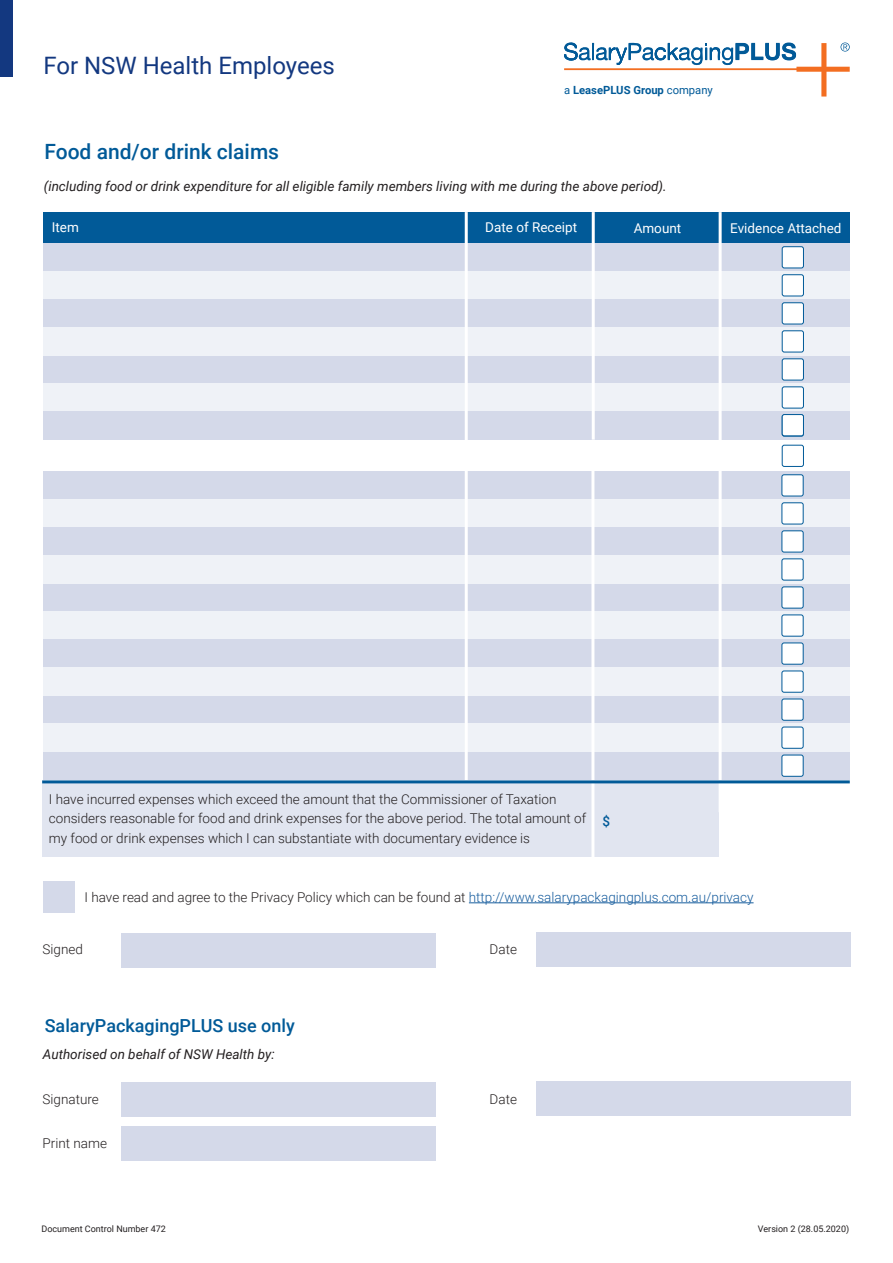
<style>
.page{position:relative;width:893px;height:1263px;background:#fff}
.page>*{position:absolute;margin:0;border:0;box-sizing:border-box;transform-origin:0 0}
.t1{font:24px "Roboto";color:#133880}
.t2{font:500 21px "Roboto";color:#015a98}
.t3{font:500 18px "Roboto";color:#015a98}
.t4{font:300 13.5px/19.5px "Roboto";color:#231f20}
.t5{font:italic 13.5px "Roboto";color:#231f20}
.t6{font:13.5px "Roboto";color:#fff}
.t7{font:500 13.5px "Roboto";color:#015a98}
.t8{font:700 11.25px "Roboto";color:#015a98}
.t9{font:9px "Roboto";color:#231f20}
.s1{font-weight:400}
.s2{color:#175d9e}
</style>
<div class="page">
<div style="left:42px;top:783px;width:677px;height:73px;background:#e1e5f0"></div>
<div style="left:43px;top:212px;width:807px;height:31px;background:#015a98"></div>
<div style="left:43px;top:243px;width:807px;height:28px;background:#d4d9e9"></div>
<div style="left:43px;top:356px;width:807px;height:28px;background:#d4d9e9"></div>
<div style="left:43px;top:271px;width:807px;height:29px;background:#eff2f7"></div>
<div style="left:43px;top:384px;width:807px;height:28px;background:#eff2f7"></div>
<div style="left:43px;top:300px;width:807px;height:28px;background:#d4d9e9"></div>
<div style="left:43px;top:412px;width:807px;height:28px;background:#d4d9e9"></div>
<div style="left:43px;top:328px;width:807px;height:28px;background:#eff2f7"></div>
<div style="left:782px;top:247px;width:21px;height:21px;background:#fff;border-radius:2px"></div>
<div style="left:782px;top:246px;width:22px;height:22px;border:1px solid #015a98;border-radius:2px"></div>
<div style="left:782px;top:359px;width:21px;height:21px;background:#fff;border-radius:2px"></div>
<div style="left:782px;top:358px;width:22px;height:22px;border:1px solid #015a98;border-radius:2px"></div>
<div style="left:782px;top:275px;width:21px;height:21px;background:#fff;border-radius:2px"></div>
<div style="left:782px;top:274px;width:22px;height:22px;border:1px solid #015a98;border-radius:2px"></div>
<div style="left:782px;top:387px;width:21px;height:21px;background:#fff;border-radius:2px"></div>
<div style="left:782px;top:386px;width:22px;height:22px;border:1px solid #015a98;border-radius:2px"></div>
<div style="left:782px;top:303px;width:21px;height:21px;background:#fff;border-radius:2px"></div>
<div style="left:782px;top:302px;width:22px;height:22px;border:1px solid #015a98;border-radius:2px"></div>
<div style="left:782px;top:331px;width:21px;height:21px;background:#fff;border-radius:2px"></div>
<div style="left:782px;top:330px;width:22px;height:22px;border:1px solid #015a98;border-radius:2px"></div>
<hr style="left:592px;top:212px;width:3px;height:228px;background:#fff">
<div style="left:43px;top:472px;width:807px;height:28px;background:#d4d9e9"></div>
<div style="left:43px;top:584px;width:807px;height:28px;background:#d4d9e9"></div>
<div style="left:43px;top:696px;width:807px;height:28px;background:#d4d9e9"></div>
<div style="left:43px;top:752px;width:807px;height:28px;background:#d4d9e9"></div>
<div style="left:43px;top:500px;width:807px;height:28px;background:#eff2f7"></div>
<div style="left:43px;top:612px;width:807px;height:28px;background:#eff2f7"></div>
<div style="left:43px;top:724px;width:807px;height:28px;background:#eff2f7"></div>
<div style="left:43px;top:528px;width:807px;height:28px;background:#d4d9e9"></div>
<div style="left:43px;top:640px;width:807px;height:28px;background:#d4d9e9"></div>
<div style="left:43px;top:556px;width:807px;height:28px;background:#eff2f7"></div>
<div style="left:43px;top:668px;width:807px;height:28px;background:#eff2f7"></div>
<div style="left:782px;top:475px;width:21px;height:21px;background:#fff;border-radius:2px"></div>
<div style="left:781px;top:474px;width:22px;height:22px;border:1px solid #015a98;border-radius:2px"></div>
<div style="left:782px;top:587px;width:21px;height:21px;background:#fff;border-radius:2px"></div>
<div style="left:781px;top:586px;width:22px;height:22px;border:1px solid #015a98;border-radius:2px"></div>
<div style="left:782px;top:699px;width:21px;height:21px;background:#fff;border-radius:2px"></div>
<div style="left:781px;top:699px;width:22px;height:22px;border:1px solid #015a98;border-radius:2px"></div>
<div style="left:782px;top:755px;width:21px;height:21px;background:#fff;border-radius:2px"></div>
<div style="left:781px;top:755px;width:22px;height:22px;border:1px solid #015a98;border-radius:2px"></div>
<div style="left:782px;top:503px;width:21px;height:21px;background:#fff;border-radius:2px"></div>
<div style="left:781px;top:502px;width:22px;height:22px;border:1px solid #015a98;border-radius:2px"></div>
<div style="left:782px;top:615px;width:21px;height:21px;background:#fff;border-radius:2px"></div>
<div style="left:781px;top:614px;width:22px;height:22px;border:1px solid #015a98;border-radius:2px"></div>
<div style="left:782px;top:727px;width:21px;height:21px;background:#fff;border-radius:2px"></div>
<div style="left:781px;top:727px;width:22px;height:22px;border:1px solid #015a98;border-radius:2px"></div>
<div style="left:782px;top:531px;width:21px;height:21px;background:#fff;border-radius:2px"></div>
<div style="left:781px;top:530px;width:22px;height:22px;border:1px solid #015a98;border-radius:2px"></div>
<div style="left:782px;top:643px;width:21px;height:21px;background:#fff;border-radius:2px"></div>
<div style="left:781px;top:642px;width:22px;height:22px;border:1px solid #015a98;border-radius:2px"></div>
<div style="left:782px;top:559px;width:21px;height:21px;background:#fff;border-radius:2px"></div>
<div style="left:781px;top:558px;width:22px;height:22px;border:1px solid #015a98;border-radius:2px"></div>
<div style="left:782px;top:671px;width:21px;height:21px;background:#fff;border-radius:2px"></div>
<div style="left:781px;top:671px;width:22px;height:22px;border:1px solid #015a98;border-radius:2px"></div>
<hr style="left:591px;top:448px;width:3px;height:447px;background:#fff">
<hr style="left:465px;top:212px;width:3px;height:569px;background:#fff">
<hr style="left:719px;top:212px;width:3px;height:600px;background:#fff">
<svg style="left:564px;top:42px;width:286px;height:55px"></svg>
<div style="left:0;top:0;width:13px;height:77px;background:#133880"></div>
<div style="left:122px;top:933px;width:314px;height:34px;background:#d4d9e9"></div>
<div style="left:536px;top:932px;width:314px;height:34px;background:#d4d9e9"></div>
<div style="left:122px;top:1082px;width:314px;height:34px;background:#d4d9e9"></div>
<div style="left:122px;top:1126px;width:314px;height:34px;background:#d4d9e9"></div>
<div style="left:536px;top:1081px;width:314px;height:34px;background:#d4d9e9"></div>
<hr style="left:42px;top:780px;width:808px;height:3px;background:#015a98">
<div style="left:782px;top:415px;width:21px;height:21px;background:#fff;border-radius:2px"></div>
<div style="left:782px;top:414px;width:22px;height:22px;border:1px solid #015a98;border-radius:2px"></div>
<div style="left:782px;top:445px;width:22px;height:22px;border:1px solid #015a98;border-radius:2px"></div>
<div style="left:43px;top:881px;width:32px;height:32px;background:#d4d9e9"></div>
<hr style="left:469px;top:902px;width:285px;height:1px;background:#175d9e">
<p class="t1" style="left:43px;top:48px;width:293px">For NSW Health Employees</p>
<p class="t2" style="left:44px;top:137px;width:236px">Food and/or drink claims</p>
<p class="t8" style="left:564px;top:82px;width:150px"><span class="s1">a</span> LeasePLUS Group <span class="s1">company</span></p>
<p class="t5" style="left:44px;top:177px;width:624px">(including food or drink expenditure for all eligible family members living with me during the above period).</p>
<p class="t6" style="left:52px;top:218px;width:29px">Item</p>
<p class="t6" style="left:485px;top:218px;width:93px">Date of Receipt</p>
<p class="t6" style="left:634px;top:219px;width:49px">Amount</p>
<p class="t6" style="left:730px;top:219px;width:113px">Evidence Attached</p>
<p class="t4" style="left:49px;top:789px;width:539px">I have incurred expenses which exceed the amount that the Commissioner of Taxation considers reasonable for food and drink expenses for the above period. The total amount of my food or drink expenses which I can substantiate with documentary evidence is</p>
<p class="t7" style="left:603px;top:811px;width:9px">$</p>
<p class="t4" style="left:85px;top:887px;width:671px">I have read and agree to the Privacy Policy which can be found at <span class="s2">http://www.salarypackagingplus.com.au/privacy</span></p>
<p class="t4" style="left:43px;top:939px;width:42px">Signed</p>
<p class="t4" style="left:490px;top:939px;width:29px">Date</p>
<p class="t3" style="left:45px;top:1013px;width:252px">SalaryPackagingPLUS use only</p>
<p class="t5" style="left:43px;top:1045px;width:233px">Authorised on behalf of NSW Health by:</p>
<p class="t4" style="left:43px;top:1089px;width:58px">Signature</p>
<p class="t4" style="left:43px;top:1132px;width:66px">Print name</p>
<p class="t4" style="left:490px;top:1089px;width:29px">Date</p>
<p class="t9" style="left:41px;top:1223px;width:126px">Document Control Number 472</p>
<p class="t9" style="left:758px;top:1223px;width:93px">Version 2 (28.05.2020)</p>
</div>
